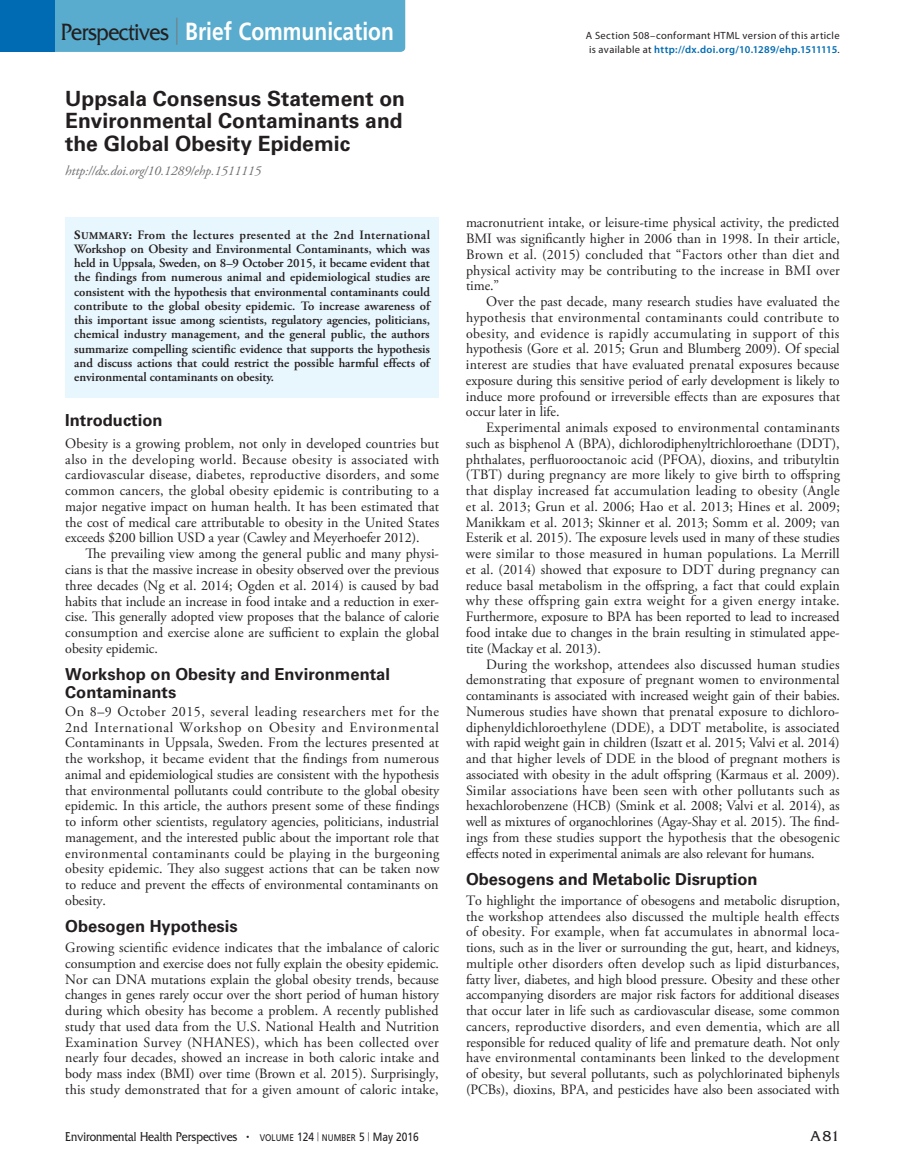
<style>
.page{position:relative;width:905px;height:1175px;background:#fff}
.page>*{position:absolute;margin:0;border:0;box-sizing:border-box;transform-origin:0 0}
.t1{font:700 24.75px "Frutiger LT Std";color:#fff;scale:.85 1}
.t2{font:700 21px/22.5px "Univers LT Std";color:#231f20;text-align:justify}
.t3{font:700 16.5px/18px "Univers LT Std";color:#231f20}
.t4{font:15px "Friz Quadrata Std";color:#231f20}
.t5{font:14.25px/15.8px "Adobe Garamond Pro";color:#231f20;text-align:justify}
.t6{font:13.5px "Friz Quadrata Std";color:#231f20;scale:.85 1}
.t7{font:italic 13.5px "Adobe Garamond Pro";letter-spacing:-.005em;color:#6c6d70}
.t8{font:600 12.75px/14.2px "Adobe Garamond Pro";letter-spacing:-.005em;color:#231f20;text-align:justify}
.t9{font:10.5px/13.5px "Myriad Pro";letter-spacing:.035em;color:#231f20}
.s1{font-family:"Friz Quadrata Std";font-weight:400;color:#231f20}
.s2{font-weight:300;font-size:27px;color:#76787b}
.s3{font-family:"Adobe Garamond Pro Bold SC800";font-weight:400}
.s4{font-family:"Adobe Garamond Pro Bold SC800";font-weight:400;font-size:10.2px}
.s5{font-weight:600;color:#006bb2}
.s6{font-size:12px}
.s7{font-family:"Frutiger LT Std Roman SC800";font-size:9.6px}
.s8{font-family:"Frutiger LT Std";font-size:12px}
.s9{font-family:"Frutiger LT Std";font-weight:300;font-size:9px}
</style>
<div class="page">
<div style="left:54px;top:0;width:351px;height:52px;background:#59accd"></div>
<div style="left:0;top:0;width:54px;height:52px;background:#006bb2"></div>
<div style="left:65px;top:217px;width:374px;height:180px;background:#e8f6fd"></div>
<h1 class="t1" style="left:61px;top:16px;width:393px"><span class="s1">Perspectives</span> <span class="s2">|</span> Brief Communication</h1>
<h2 class="t2" style="left:65px;top:87px;width:341px">Uppsala Consensus Statement on Environmental Contaminants and the Global Obesity Epidemic</h2>
<p class="t7" style="left:65px;top:163px;width:197px">http://dx.doi.org/10.1289/ehp.1511115</p>
<p class="t8" style="left:74px;top:227px;width:357px"><span class="s3">S</span><span class="s4">UMMARY</span><span class="s3">:</span> From the lectures presented at the 2nd International Workshop on Obesity and Environmental Contaminants, which was held in Uppsala, Sweden, on 8–9 October 2015, it became evident that the findings from numerous animal and epidemiological studies are consistent with the hypothesis that environmental contaminants could contribute to the global obesity epidemic. To increase awareness of this important issue among scientists, regulatory agencies, politicians, chemical industry management, and the general public, the authors summarize compelling scientific evidence that supports the hypothesis and discuss actions that could restrict the possible harmful effects of environmental contaminants on obesity.</p>
<p class="t3" style="left:65px;top:411px;width:99px">Introduction</p>
<p class="t5" style="left:65px;top:436px;width:375px">Obesity is a growing problem, not only in developed countries but also in the developing world. Because obesity is associated with cardiovascular disease, diabetes, reproductive disorders, and some common cancers, the global obesity epidemic is contributing to a major negative impact on human health. It has been estimated that the cost of medical care attributable to obesity in the United States exceeds $200 billion USD a year (Cawley and Meyerhoefer 2012).</p>
<p class="t5" style="left:65px;top:546px;width:375px;text-indent:20px">The prevailing view among the general public and many physi&shy;cians is that the massive increase in obesity observed over the previous three decades (Ng et al. 2014; Ogden et al. 2014) is caused by bad habits that include an increase in food intake and a reduction in exer&shy;cise. This generally adopted view proposes that the balance of calorie consumption and exercise alone are sufficient to explain the global obesity epidemic.</p>
<p class="t3" style="left:65px;top:665px;width:326px">Workshop on Obesity and Environmental<br>Contaminants</p>
<p class="t5" style="left:65px;top:704px;width:375px">On 8–9 October 2015, several leading researchers met for the 2nd International Workshop on Obesity and Environmental Contaminants in Uppsala, Sweden. From the lectures presented at the workshop, it became evident that the findings from numerous animal and epidemiological studies are consistent with the hypothesis that environmental pollutants could contribute to the global obesity epidemic. In this article, the authors present some of these findings to inform other scientists, regulatory agencies, politicians, industrial management, and the interested public about the important role that environmental contaminants could be playing in the burgeoning obesity epidemic. They also suggest actions that can be taken now to reduce and prevent the effects of environmental contaminants on obesity.</p>
<p class="t3" style="left:65px;top:917px;width:174px">Obesogen Hypothesis</p>
<p class="t5" style="left:65px;top:940px;width:375px">Growing scientific evidence indicates that the imbalance of caloric consumption and exercise does not fully explain the obesity epidemic.<br>Nor can DNA mutations explain the global obesity trends, because changes in genes rarely occur over the short period of human history during which obesity has become a problem. A recently published study that used data from the U.S. National Health and Nutrition Examination Survey (NHANES), which has been collected over nearly four decades, showed an increase in both caloric intake and body mass index (BMI) over time (Brown et al. 2015). Surprisingly, this study demonstrated that for a given amount of caloric intake,</p>
<p class="t9" style="left:586px;top:29px;width:255px">A Section 508–conformant HTML version of this article is available at <span class="s5">http://dx.doi.org/10.1289/ehp.1511115</span>.</p>
<p class="t5" style="left:466px;top:215px;width:375px">macronutrient intake, or leisure-time physical activity, the predicted BMI was significantly higher in 2006 than in 1998. In their article, Brown et al. (2015) concluded that “Factors other than diet and physical activity may be contributing to the increase in BMI over time.”</p>
<p class="t5" style="left:466px;top:294px;width:375px;text-indent:20px">Over the past decade, many research studies have evaluated the hypothesis that environmental contaminants could contribute to obesity, and evidence is rapidly accumulating in support of this hypothesis (Gore et al. 2015; Grun and Blumberg 2009). Of special interest are studies that have evaluated prenatal exposures because exposure during this sensitive period of early development is likely to induce more profound or irreversible effects than are exposures that occur later in life.</p>
<p class="t5" style="left:466px;top:420px;width:375px;text-indent:20px">Experimental animals exposed to environmental contaminants such as bisphenol A (BPA), dichlorodiphenyltrichloroethane (DDT), phthalates, perfluorooctanoic acid (PFOA), dioxins, and tributyltin (TBT) during pregnancy are more likely to give birth to offspring that display increased fat accumulation leading to obesity (Angle et al. 2013; Grun et al. 2006; Hao et al. 2013; Hines et al. 2009; Manikkam et al. 2013; Skinner et al. 2013; Somm et al. 2009; van Esterik et al. 2015). The exposure levels used in many of these studies were similar to those measured in human populations. La Merrill et al. (2014) showed that exposure to DDT during pregnancy can reduce basal metabolism in the offspring, a fact that could explain why these offspring gain extra weight for a given energy intake.<br>Furthermore, exposure to BPA has been reported to lead to increased food intake due to changes in the brain resulting in stimulated appe&shy;tite (Mackay et al. 2013).</p>
<p class="t5" style="left:466px;top:656px;width:375px;text-indent:20px">During the workshop, attendees also discussed human studies demonstrating that exposure of pregnant women to environmental contaminants is associated with increased weight gain of their babies.<br>Numerous studies have shown that prenatal exposure to dichloro&shy;diphenyldichloroethylene (DDE), a DDT metabolite, is associated with rapid weight gain in children (Iszatt et al. 2015; Valvi et al. 2014) and that higher levels of DDE in the blood of pregnant mothers is associated with obesity in the adult offspring (Karmaus et al. 2009).<br>Similar associations have been seen with other pollutants such as hexachlorobenzene (HCB) (Smink et al. 2008; Valvi et al. 2014), as well as mixtures of organochlorines (Agay-Shay et al. 2015). The find&shy;ings from these studies support the hypothesis that the obesogenic effects noted in experimental animals are also relevant for humans.</p>
<p class="t3" style="left:466px;top:870px;width:293px">Obesogens and Metabolic Disruption</p>
<p class="t5" style="left:466px;top:893px;width:375px">To highlight the importance of obesogens and metabolic disruption, the workshop attendees also discussed the multiple health effects of obesity. For example, when fat accumulates in abnormal loca&shy;tions, such as in the liver or surrounding the gut, heart, and kidneys, multiple other disorders often develop such as lipid disturbances, fatty liver, diabetes, and high blood pressure. Obesity and these other accompanying disorders are major risk factors for additional diseases that occur later in life such as cardiovascular disease, some common cancers, reproductive disorders, and even dementia, which are all responsible for reduced quality of life and premature death. Not only have environmental contaminants been linked to the development of obesity, but several pollutants, such as polychlorinated biphenyls (PCBs), dioxins, BPA, and pesticides have also been associated with</p>
<p class="t6" style="left:65px;top:1128px;width:417px">Environmental Health Perspectives <span class="s6">•</span> <span class="s7">VOLUME</span> <span class="s8">124</span> <span class="s9">|</span> <span class="s7">NUMBER</span> <span class="s8">5</span> <span class="s9">|</span> <span class="s8">May 2016</span></p>
<p class="t4" style="left:810px;top:1127px;width:31px">A81</p>
</div>
